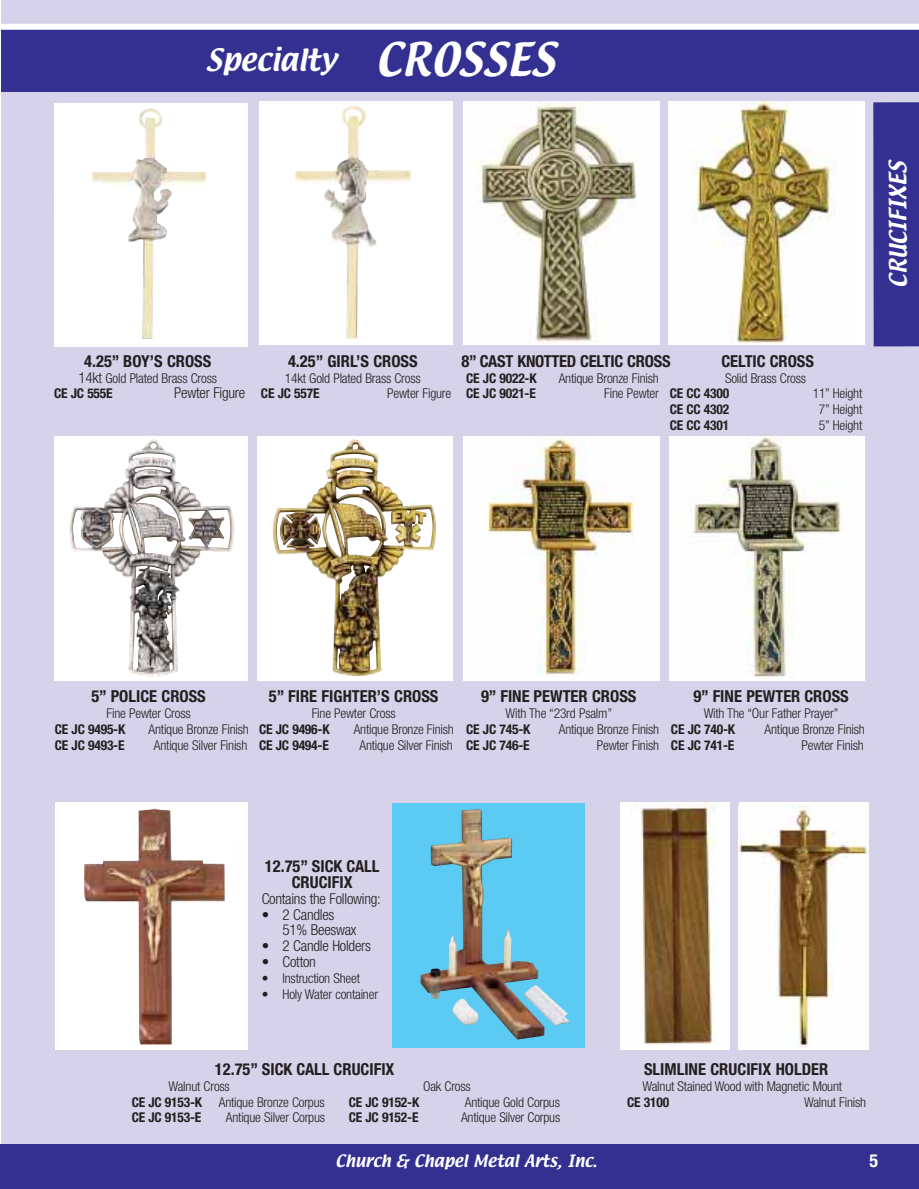
<style>
.page{position:relative;width:919px;height:1189px;background:#fff}
.page>*{position:absolute;margin:0;border:0;box-sizing:border-box;transform-origin:0 0}
.t1{font:27px "Textile";color:#fff}
.t2{font:21px "Textile";color:#fff}
.t3{font:700 condensed 18px "Helvetica Neue";color:#fff}
.t4{font:700 condensed 16.5px/15.8px "Helvetica Neue";color:#231f20;text-align:center}
.t5{font:300 condensed 15px/15.8px "Helvetica Neue";letter-spacing:-.015em;color:#231f20}
.t6{font:15px "Textile";color:#fff}
.t7{font:300 condensed 13.5px "Helvetica Neue";letter-spacing:-.015em;color:#231f20}
.t8{font:700 condensed 13.5px "Helvetica Neue";letter-spacing:-.015em;color:#231f20}
.s1{font-size:40.5px}
.s2{font-size:15px}
.s3{font-weight:700;font-size:13.5px}
.s4{font-weight:700}
</style>
<div class="page">
<div style="left:1px;top:0;width:917px;height:1188px;background:#d5d2e9"></div>
<div style="left:1px;top:28px;width:917px;height:64px;background:#333092"></div>
<div style="left:872px;top:102px;width:46px;height:244px;background:#333092"></div>
<div style="left:1px;top:24px;width:917px;height:6px;background:#fff"></div>
<div style="left:1px;top:1144px;width:917px;height:44px;background:#333092"></div>
<div style="left:54px;top:103px;width:193px;height:243px;background:#fff"></div>
<img style="left:92px;top:108px;width:114px;height:231px">
<div style="left:259px;top:101px;width:193px;height:244px;background:#fff"></div>
<img style="left:295px;top:106px;width:115px;height:233px">
<div style="left:463px;top:101px;width:196px;height:244px;background:#fff"></div>
<img style="left:477px;top:101px;width:160px;height:241px">
<div style="left:668px;top:101px;width:196px;height:244px;background:#fff"></div>
<img style="left:693px;top:101px;width:142px;height:242px">
<div style="left:54px;top:436px;width:193px;height:245px;background:#fff"></div>
<img style="left:69px;top:439px;width:166px;height:238px">
<div style="left:257px;top:436px;width:195px;height:244px;background:#fff"></div>
<img style="left:272px;top:439px;width:164px;height:237px">
<div style="left:463px;top:436px;width:196px;height:244px;background:#fff"></div>
<img style="left:487px;top:436px;width:148px;height:240px">
<div style="left:668px;top:436px;width:196px;height:244px;background:#fff"></div>
<img style="left:693px;top:436px;width:150px;height:241px">
<img style="left:738px;top:805px;width:130px;height:243px">
<div style="left:56px;top:802px;width:192px;height:247px;background:#fff"></div>
<img style="left:84px;top:808px;width:141px;height:236px">
<div style="left:620px;top:802px;width:109px;height:247px;background:#fff"></div>
<img style="left:641px;top:802px;width:75px;height:242px">
<div style="left:392px;top:802px;width:192px;height:245px;background:#5bcbf3"></div>
<img style="left:420px;top:809px;width:151px;height:230px">
<p class="t1" style="left:206px;top:49px;width:350px">Specialty <span class="s1">CROSSES</span></p>
<p class="t2" style="left:888px;top:287px;width:128px;rotate:-90deg">CRUCIFIXES</p>
<p class="t4" style="left:84px;top:354px;width:129px">4.25” BOY’S CROSS</p>
<p class="t4" style="left:288px;top:354px;width:131px">4.25” GIRL’S CROSS</p>
<p class="t4" style="left:461px;top:354px;width:211px">8” CAST KNOTTED CELTIC CROSS</p>
<p class="t4" style="left:721px;top:354px;width:94px">CELTIC CROSS</p>
<p class="t7" style="left:78px;top:373px;width:140px"><span class="s2">14kt</span> Gold Plated Brass Cross</p>
<p class="t7" style="left:285px;top:373px;width:137px">14kt Gold Plated Brass Cross</p>
<p class="t8" style="left:466px;top:373px;width:72px">CE JC 9022-K</p>
<p class="t7" style="left:558px;top:373px;width:102px">Antique Bronze Finish</p>
<p class="t7" style="left:724px;top:373px;width:82px">Solid Brass Cross</p>
<p class="t8" style="left:54px;top:388px;width:60px">CE JC 555E</p>
<p class="t5" style="left:174px;top:386px;width:147px">Pewter Figure <span class="s3">CE JC 557E</span></p>
<p class="t7" style="left:387px;top:388px;width:150px">Pewter Figure <span class="s4">CE JC 9021-E</span></p>
<p class="t7" style="left:604px;top:388px;width:126px">Fine Pewter <span class="s4">CE CC 4300</span></p>
<p class="t7" style="left:812px;top:388px;width:51px">11” Height</p>
<p class="t8" style="left:669px;top:404px;width:61px">CE CC 4302</p>
<p class="t7" style="left:818px;top:404px;width:45px">7” Height</p>
<p class="t8" style="left:669px;top:420px;width:61px">CE CC 4301</p>
<p class="t7" style="left:818px;top:420px;width:45px">5” Height</p>
<p class="t4" style="left:91px;top:689px;width:116px">5” POLICE CROSS</p>
<p class="t4" style="left:269px;top:689px;width:171px">5” FIRE FIGHTER’S CROSS</p>
<p class="t4" style="left:481px;top:689px;width:157px">9” FINE PEWTER CROSS</p>
<p class="t4" style="left:693px;top:689px;width:157px">9” FINE PEWTER CROSS</p>
<p class="t7" style="left:106px;top:708px;width:85px">Fine Pewter Cross</p>
<p class="t7" style="left:311px;top:708px;width:85px">Fine Pewter Cross</p>
<p class="t7" style="left:505px;top:708px;width:108px">With The “23rd Psalm”</p>
<p class="t7" style="left:703px;top:708px;width:136px">With The “Our Father Prayer”</p>
<p class="t8" style="left:55px;top:724px;width:72px">CE JC 9495-K</p>
<p class="t7" style="left:148px;top:724px;width:182px">Antique Bronze Finish <span class="s4">CE JC 9496-K</span></p>
<p class="t7" style="left:353px;top:724px;width:178px">Antique Bronze Finish <span class="s4">CE JC 745-K</span></p>
<p class="t7" style="left:558px;top:724px;width:178px">Antique Bronze Finish <span class="s4">CE JC 740-K</span></p>
<p class="t7" style="left:764px;top:724px;width:102px">Antique Bronze Finish</p>
<p class="t8" style="left:55px;top:739px;width:71px">CE JC 9493-E</p>
<p class="t7" style="left:154px;top:739px;width:176px">Antique Silver Finish <span class="s4">CE JC 9494-E</span></p>
<p class="t7" style="left:359px;top:739px;width:172px">Antique Silver Finish <span class="s4">CE JC 746-E</span></p>
<p class="t7" style="left:596px;top:739px;width:139px">Pewter Finish <span class="s4">CE JC 741-E</span></p>
<p class="t7" style="left:801px;top:739px;width:64px">Pewter Finish</p>
<p class="t4" style="left:265px;top:859px;width:116px">12.75” SICK CALL<br>CRUCIFIX</p>
<p class="t5" style="left:261px;top:891px;width:121px">Contains the Following:</p>
<p class="t5" style="left:282px;top:907px;width:75px;text-indent:-21px">• 2 Candles<br>51% Beeswax</p>
<p class="t5" style="left:261px;top:939px;width:111px">• 2 Candle Holders</p>
<p class="t5" style="left:261px;top:954px;width:56px">• Cotton</p>
<p class="t7" style="left:261px;top:972px;width:100px">• Instruction Sheet</p>
<p class="t7" style="left:261px;top:988px;width:118px">• Holy Water container</p>
<p class="t4" style="left:215px;top:1062px;width:181px">12.75” SICK CALL CRUCIFIX</p>
<p class="t4" style="left:643px;top:1062px;width:186px">SLIMLINE CRUCIFIX HOLDER</p>
<p class="t7" style="left:168px;top:1080px;width:63px">Walnut Cross</p>
<p class="t7" style="left:423px;top:1080px;width:49px">Oak Cross</p>
<p class="t7" style="left:642px;top:1080px;width:201px">Walnut Stained Wood with Magnetic Mount</p>
<p class="t7" style="left:132px;top:1096px;width:194px"><span class="s4">CE JC 9153-K</span> Antique Bronze Corpus</p>
<p class="t8" style="left:349px;top:1096px;width:72px">CE JC 9152-K</p>
<p class="t7" style="left:464px;top:1096px;width:97px">Antique Gold Corpus</p>
<p class="t8" style="left:627px;top:1096px;width:44px">CE 3100</p>
<p class="t7" style="left:803px;top:1096px;width:64px">Walnut Finish</p>
<p class="t8" style="left:132px;top:1112px;width:71px">CE JC 9153-E</p>
<p class="t7" style="left:226px;top:1112px;width:101px">Antique Silver Corpus</p>
<p class="t8" style="left:349px;top:1112px;width:71px">CE JC 9152-E</p>
<p class="t7" style="left:461px;top:1112px;width:101px">Antique Silver Corpus</p>
<p class="t6" style="left:335px;top:1154px;width:263px">Church &amp; Chapel Metal Arts, Inc.</p>
<p class="t3" style="left:869px;top:1153px;width:10px">5</p>
</div>
